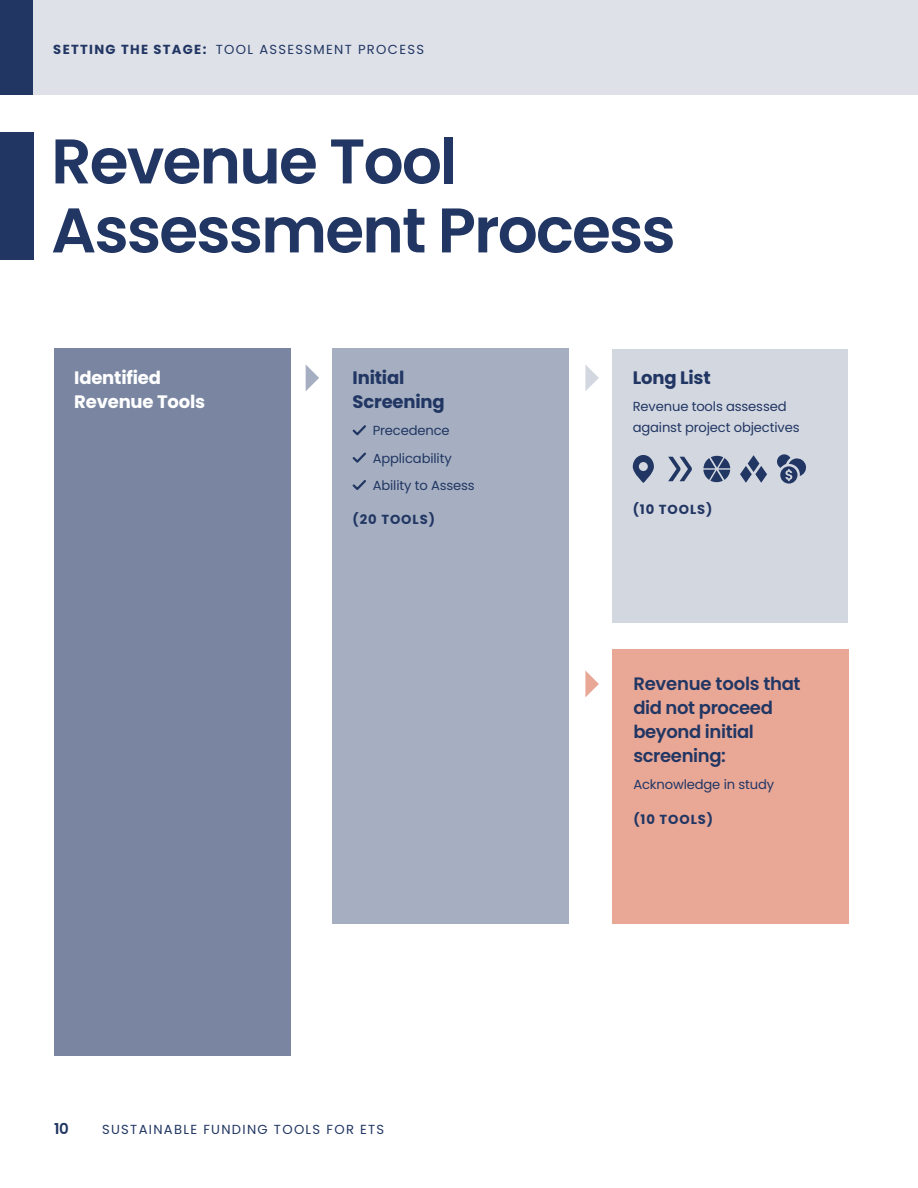
<style>
.page{position:relative;width:918px;height:1188px;background:#fff}
.page>*{position:absolute;margin:0;border:0;box-sizing:border-box;transform-origin:0 0}
.t1{font:600 63px "Poppins";letter-spacing:-.03em;color:#213663}
.Large_Body_Copy{font:600 18px/24px "Poppins";letter-spacing:-.02em;color:#213663}
.Large_Body_Copy-2{font:700 18px/24px "Poppins";letter-spacing:-.01em;color:#213663}
.Large_Body_Copy-3{font:700 18px/24px "Poppins";letter-spacing:-.01em;color:#fff}
.t2{font:600 15px "Poppins";color:#213663}
.Body_Copy{font:13.2px/20.5px "Poppins";letter-spacing:-.01em;color:#213663}
.Body_Copy-2{font:13.2px "Poppins";letter-spacing:.1em;color:#213663}
.Body_Copy-3{font:700 13.2px "Poppins";letter-spacing:.07em;color:#213663}
.s1{font-weight:700}
</style>
<div class="page">
<div style="left:0;top:132px;width:33px;height:127px;background:#213663"></div>
<svg style="left:306px;top:365px;width:13px;height:26px"></svg>
<svg style="left:585px;top:365px;width:14px;height:26px"></svg>
<svg style="left:585px;top:670px;width:14px;height:27px"></svg>
<div style="left:0;top:0;width:918px;height:95px;background:#dee1e8"></div>
<div style="left:0;top:0;width:33px;height:95px;background:#213663"></div>
<div style="left:612px;top:349px;width:236px;height:274px;background:#d3d7e0"></div>
<div style="left:612px;top:650px;width:237px;height:274px;background:#e9a796"></div>
<div style="left:54px;top:349px;width:237px;height:707px;background:#7a86a1"></div>
<div style="left:332px;top:349px;width:237px;height:575px;background:#a6afc1"></div>
<svg style="left:352px;top:425px;width:14px;height:11px"></svg>
<svg style="left:352px;top:452px;width:14px;height:11px"></svg>
<svg style="left:352px;top:480px;width:14px;height:10px"></svg>
<svg style="left:668px;top:457px;width:24px;height:24px"></svg>
<svg style="left:633px;top:455px;width:21px;height:28px"></svg>
<svg style="left:703px;top:455px;width:27px;height:28px"></svg>
<svg style="left:740px;top:455px;width:27px;height:28px"></svg>
<svg style="left:777px;top:454px;width:29px;height:30px"></svg>
<p class="Body_Copy-2" style="left:53px;top:41px;width:372px"><span class="s1">SETTING THE STAGE:</span> TOOL ASSESSMENT PROCESS</p>
<p class="t1" style="left:51px;top:125px;width:408px">Revenue Tool</p>
<p class="t1" style="left:51px;top:194px;width:626px">Assessment Process</p>
<p class="Large_Body_Copy-3" style="left:74px;top:366px;width:133px">Identified<br>Revenue Tools</p>
<p class="Large_Body_Copy-2" style="left:353px;top:366px;width:94px">Initial<br>Screening</p>
<p class="Body_Copy" style="left:373px;top:421px;width:79px">Precedence</p>
<p class="Body_Copy" style="left:373px;top:448px;width:81px">Applicability</p>
<p class="Body_Copy" style="left:373px;top:475px;width:104px">Ability to Assess</p>
<p class="Body_Copy-3" style="left:353px;top:512px;width:84px">(20 TOOLS)</p>
<p class="t2" style="left:54px;top:1120px;width:16px">10</p>
<p class="Body_Copy-2" style="left:102px;top:1122px;width:284px">SUSTAINABLE FUNDING TOOLS FOR ETS</p>
<p class="Large_Body_Copy-2" style="left:633px;top:366px;width:80px">Long List</p>
<p class="Body_Copy" style="left:633px;top:397px;width:168px">Revenue tools assessed against project objectives</p>
<p class="Body_Copy-3" style="left:633px;top:501px;width:81px">(10 TOOLS)</p>
<p class="Large_Body_Copy" style="left:633px;top:672px;width:169px">Revenue tools that did not proceed beyond initial screening:</p>
<p class="Body_Copy" style="left:633px;top:775px;width:142px">Acknowledge in study</p>
<p class="Body_Copy-3" style="left:633px;top:811px;width:81px">(10 TOOLS)</p>
</div>
